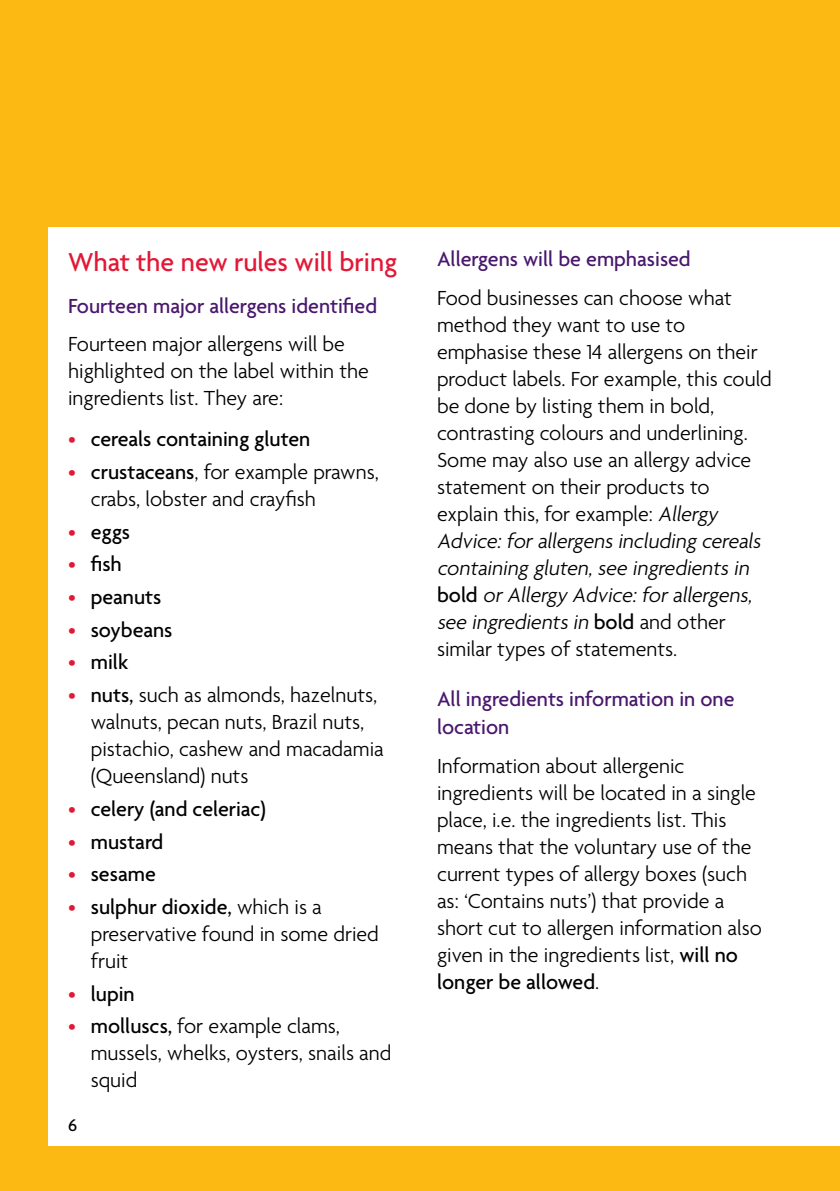
<style>
.page{position:relative;width:840px;height:1191px;background:#fff}
.page>*{position:absolute;margin:0;border:0;box-sizing:border-box;transform-origin:0 0}
.t1{font:500 28px "Agenda";color:#e31837}
._04_-_Main_text{font:300 22px/27px "Agenda";color:#000}
.t2{font:500 22px "Agenda";color:#000}
.t3{font:500 22px/28px "Agenda";color:#49176d}
.t4{font:500 18px "Agenda";color:#000}
.s1{font-weight:300;color:#e31837}
.s2{color:#e31837}
.s3{font-weight:500}
.s4{font-style:italic}
</style>
<div class="page">
<div style="left:0;top:0;width:839px;height:1191px;background:#fdb913"></div>
<div style="left:48px;top:227px;width:791px;height:918px;background:#fff"></div>
<h1 class="t1" style="left:68px;top:245px;width:330px">What the new rules will bring</h1>
<h2 class="t3" style="left:68px;top:291px;width:310px">Fourteen major allergens identified</h2>
<p class="_04_-_Main_text" style="left:68px;top:330px;width:302px">Fourteen major allergens will be highlighted on the label within the ingredients list. They are:</p>
<p class="t2" style="left:68px;top:426px;width:244px"><span class="s1">•</span> cereals containing gluten</p>
<p class="_04_-_Main_text" style="left:91px;top:458px;width:289px;text-indent:-23px"><span class="s2">•</span> <span class="s3">crustaceans</span>, for example prawns, crabs, lobster and crayfish</p>
<p class="t2" style="left:68px;top:518px;width:63px"><span class="s1">•</span> eggs</p>
<p class="t2" style="left:68px;top:551px;width:55px"><span class="s1">•</span> fish</p>
<p class="t2" style="left:68px;top:583px;width:95px"><span class="s1">•</span> peanuts</p>
<p class="t2" style="left:68px;top:616px;width:106px"><span class="s1">•</span> soybeans</p>
<p class="t2" style="left:68px;top:649px;width:61px"><span class="s1">•</span> milk</p>
<p class="_04_-_Main_text" style="left:91px;top:681px;width:294px;text-indent:-23px"><span class="s2">•</span> <span class="s3">nuts,</span> such as almonds, hazelnuts, walnuts, pecan nuts, Brazil nuts, pistachio, cashew and macadamia (Queensland) nuts</p>
<p class="t2" style="left:68px;top:795px;width:199px"><span class="s1">•</span> celery (and celeriac)</p>
<p class="t2" style="left:68px;top:828px;width:97px"><span class="s1">•</span> mustard</p>
<p class="t2" style="left:68px;top:860px;width:89px"><span class="s1">•</span> sesame</p>
<p class="_04_-_Main_text" style="left:91px;top:893px;width:289px;text-indent:-23px"><span class="s2">•</span> <span class="s3">sulphur dioxide,</span> which is a preservative found in some dried fruit</p>
<p class="t2" style="left:68px;top:980px;width:68px"><span class="s1">•</span> lupin</p>
<p class="_04_-_Main_text" style="left:91px;top:1012px;width:302px;text-indent:-23px"><span class="s2">•</span> <span class="s3">molluscs,</span> for example clams, mussels, whelks, oysters, snails and squid</p>
<p class="t4" style="left:68px;top:1114px;width:11px">6</p>
<h2 class="t3" style="left:437px;top:245px;width:255px">Allergens will be emphasised</h2>
<p class="_04_-_Main_text" style="left:437px;top:284px;width:336px">Food businesses can choose what method they want to use to emphasise these 14 allergens on their product labels. For example, this could be done by listing them in bold, contrasting colours and underlining.<br>Some may also use an allergy advice statement on their products to explain this, for example: <span class="s4">Allergy Advice:forallergens including cereals containing gluten,see ingredients in<br></span><span class="s3">b o l d</span> <span class="s4">orAllergy Advice:forallergens, see ingredients in</span> <span class="s3">b o ld</span> a n d o t h e r similar types of statements.</p>
<h2 class="t3" style="left:437px;top:684px;width:299px">All ingredients information in one location</h2>
<p class="_04_-_Main_text" style="left:437px;top:752px;width:326px">Information about allergenic ingredients will be located in a single place, i.e. the ingredients list. This means that the voluntary use of the current types of allergy boxes (such as: ‘Contains nuts’) that provide a short cut to allergen information also given in the ingredients list, <span class="s3">will no longer be allowed</span>.</p>
</div>
